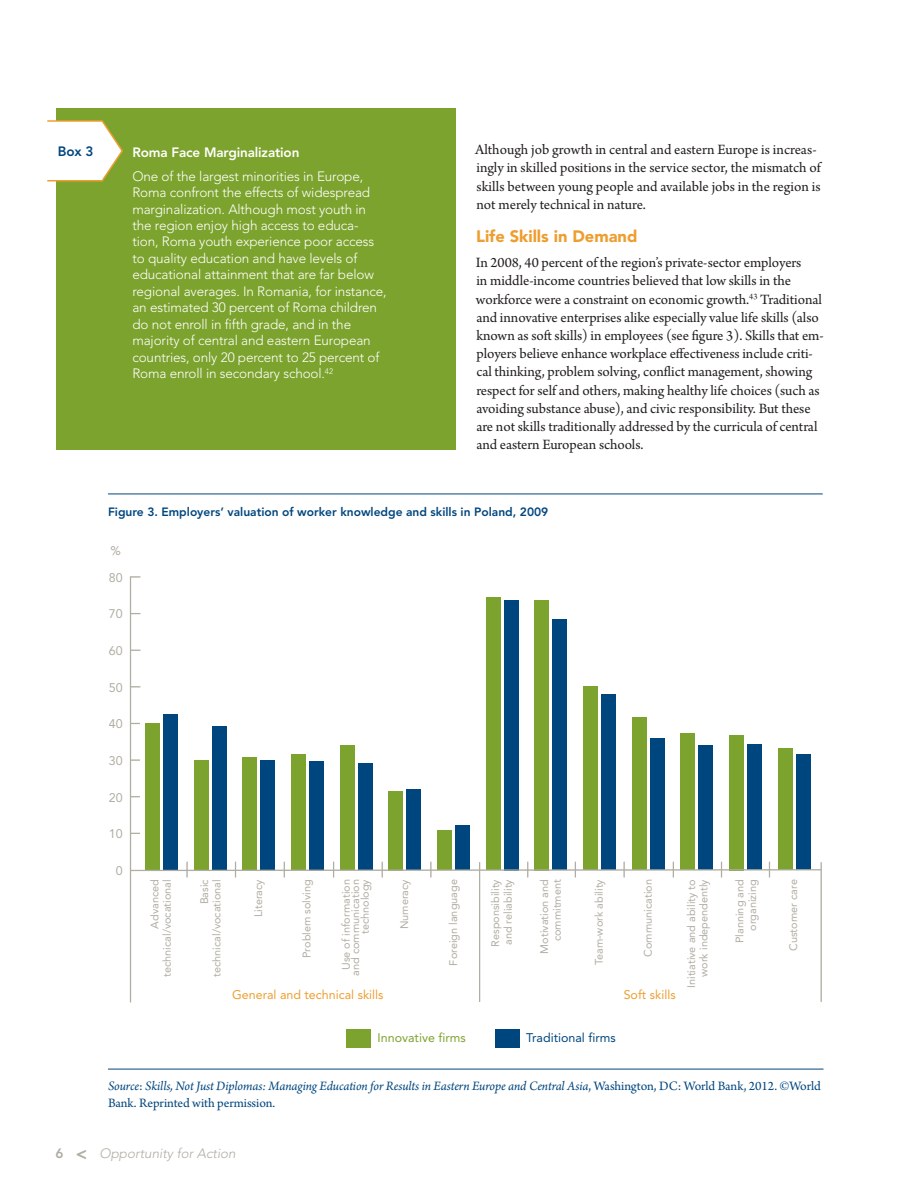
<style>
.page{position:relative;width:918px;height:1188px;background:#fff}
.page>*{position:absolute;margin:0;border:0;box-sizing:border-box;transform-origin:0 0}
.t1{font:900 16.5px "Avenir";color:#ee9e30}
.t2{font:15px/18.3px "Arno Pro";letter-spacing:-.005em;color:#231f20}
.t3{font:300 13.5px/16.5px "Avenir";letter-spacing:-.01em;color:#fff}
.t4{font:italic 13.5px/17.4px "Arno Pro";letter-spacing:-.01em;color:#00467e}
.t5{font:800 13.5px "Avenir";letter-spacing:-.01em;color:#fff}
.t6{font:italic 300 13.5px "Avenir";color:#b0ada2}
.t7{font:800 13.5px "Avenir";color:#00467e}
.t8{font:12.45px "Avenir";color:#ee9e30}
.t9{font:12.45px "Avenir";color:#b0ada2}
.t10{font:12.45px "Avenir";color:#00467e}
.t11{font:12.45px "Avenir";color:#7ca32d}
.t12{font:800 12px "Avenir";color:#00467e}
.t13{font:10.95px/12.5px "Avenir";color:#b0ada2;text-align:right}
.s1{font-style:normal}
.s2{font-weight:800;font-style:normal}
.s3{font-weight:800;font-style:normal;font-size:18px}
</style>
<div class="page">
<div style="left:347px;top:1029px;width:24px;height:19px;background:#7ca32d"></div>
<hr style="left:130px;top:576px;width:1px;height:426px;background:#b0ada2">
<svg style="left:131px;top:759px;width:9px;height:2px"></svg>
<svg style="left:131px;top:576px;width:9px;height:2px"></svg>
<div style="left:164px;top:714px;width:14px;height:156px;background:#00467e"></div>
<div style="left:145px;top:723px;width:14px;height:147px;background:#7ca32d"></div>
<div style="left:212px;top:726px;width:14px;height:144px;background:#00467e"></div>
<div style="left:194px;top:760px;width:14px;height:110px;background:#7ca32d"></div>
<div style="left:261px;top:760px;width:14px;height:110px;background:#00467e"></div>
<div style="left:243px;top:758px;width:14px;height:112px;background:#7ca32d"></div>
<div style="left:310px;top:761px;width:14px;height:109px;background:#00467e"></div>
<div style="left:291px;top:754px;width:14px;height:116px;background:#7ca32d"></div>
<div style="left:358px;top:763px;width:14px;height:107px;background:#00467e"></div>
<div style="left:340px;top:746px;width:14px;height:124px;background:#7ca32d"></div>
<div style="left:407px;top:789px;width:14px;height:81px;background:#00467e"></div>
<div style="left:389px;top:791px;width:14px;height:79px;background:#7ca32d"></div>
<div style="left:456px;top:825px;width:14px;height:45px;background:#00467e"></div>
<div style="left:437px;top:831px;width:14px;height:39px;background:#7ca32d"></div>
<div style="left:504px;top:600px;width:14px;height:270px;background:#00467e"></div>
<div style="left:486px;top:597px;width:14px;height:273px;background:#7ca32d"></div>
<div style="left:553px;top:619px;width:14px;height:251px;background:#00467e"></div>
<div style="left:535px;top:600px;width:14px;height:270px;background:#7ca32d"></div>
<div style="left:602px;top:695px;width:14px;height:175px;background:#00467e"></div>
<div style="left:583px;top:687px;width:14px;height:183px;background:#7ca32d"></div>
<div style="left:650px;top:738px;width:14px;height:132px;background:#00467e"></div>
<div style="left:632px;top:718px;width:14px;height:152px;background:#7ca32d"></div>
<div style="left:699px;top:746px;width:14px;height:124px;background:#00467e"></div>
<div style="left:681px;top:734px;width:14px;height:136px;background:#7ca32d"></div>
<div style="left:748px;top:745px;width:14px;height:125px;background:#00467e"></div>
<div style="left:729px;top:735px;width:14px;height:135px;background:#7ca32d"></div>
<div style="left:796px;top:754px;width:14px;height:116px;background:#00467e"></div>
<div style="left:778px;top:748px;width:14px;height:122px;background:#7ca32d"></div>
<hr style="left:479px;top:862px;width:1px;height:140px;background:#b0ada2">
<div style="left:496px;top:1029px;width:24px;height:19px;background:#00467e"></div>
<hr style="left:821px;top:862px;width:1px;height:140px;background:#b0ada2">
<svg style="left:129px;top:862px;width:693px;height:15px"></svg>
<hr style="left:108px;top:1069px;width:716px;height:1px;background:#00467e">
<div style="left:56px;top:108px;width:400px;height:341px;background:#7ca32d"></div>
<svg style="left:47px;top:120px;width:76px;height:62px"></svg>
<hr style="left:108px;top:494px;width:715px;height:1px;background:#00467e">
<p class="t7" style="left:58px;top:143px;width:37px">Box 3</p>
<p class="t5" style="left:132px;top:145px;width:169px">Roma Face Marginalization</p>
<p class="t3" style="left:132px;top:168px;width:256px">One of the largest minorities in Europe, Roma confront the effects of widespread marginalization. Although most youth in the region enjoy high access to educa&shy;tion, Roma youth experience poor access to quality education and have levels of educational attainment that are far below regional averages. In Romania, for instance, an estimated 30 percent of Roma children do not enroll in fifth grade, and in the majority of central and eastern European countries, only 20 percent to 25 percent of Roma enroll in secondary school.<sup>42</sup></p>
<p class="t2" style="left:475px;top:141px;width:347px">Although job growth in central and eastern Europe is increas&shy;ingly in skilled positions in the service sector, the mismatch of skills between young people and available jobs in the region is not merely technical in nature.</p>
<p class="t1" style="left:476px;top:226px;width:163px">Life Skills in Demand</p>
<p class="t2" style="left:476px;top:254px;width:349px">In 2008, 40 percent of the region’s private-sector employers<br>in middle-income countries believed that low skills in the workforce were a constraint on economic growth.<sup>43</sup> Traditional and innovative enterprises alike especially value life skills (also known as soft skills) in employees (see figure 3). Skills that em&shy;ployers believe enhance workplace effectiveness include criti&shy;cal thinking, problem solving, conflict management, showing respect for self and others, making healthy life choices (such as avoiding substance abuse), and civic responsibility. But these are not skills traditionally addressed by the curricula of central and eastern European schools.</p>
<p class="t12" style="left:108px;top:504px;width:442px">Figure 3. Employers’ valuation of worker knowledge and skills in Poland, 2009</p>
<p class="t9" style="left:110px;top:543px;width:12px">%</p>
<p class="t9" style="left:109px;top:570px;width:15px">80</p>
<p class="t9" style="left:109px;top:607px;width:15px">70</p>
<p class="t9" style="left:109px;top:643px;width:15px">60</p>
<p class="t9" style="left:109px;top:680px;width:15px">50</p>
<p class="t9" style="left:109px;top:717px;width:15px">40</p>
<p class="t9" style="left:109px;top:753px;width:15px">30</p>
<p class="t9" style="left:109px;top:790px;width:15px">20</p>
<p class="t9" style="left:109px;top:827px;width:15px">10</p>
<p class="t9" style="left:116px;top:863px;width:8px">0</p>
<p class="t13" style="left:148px;top:977px;width:99px;rotate:-90deg">Advanced technical/vocational</p>
<p class="t13" style="left:198px;top:977px;width:99px;rotate:-90deg">Basic technical/vocational</p>
<p class="t13" style="left:342px;top:976px;width:98px;line-height:9.3px;rotate:-90deg">Use of information and communication technology</p>
<p class="t13" style="left:252px;top:917px;width:40px;rotate:-90deg">Literacy</p>
<p class="t13" style="left:300px;top:958px;width:80px;rotate:-90deg">Problem solving</p>
<p class="t13" style="left:398px;top:929px;width:51px;rotate:-90deg">Numeracy</p>
<p class="t13" style="left:447px;top:966px;width:88px;rotate:-90deg">Foreign language</p>
<p class="t13" style="left:489px;top:947px;width:69px;text-align:left;rotate:-90deg">Responsibility and reliability</p>
<p class="t13" style="left:538px;top:954px;width:76px;rotate:-90deg">Motivation and commitment</p>
<p class="t13" style="left:685px;top:988px;width:110px;rotate:-90deg">Initiative and ability to work independently</p>
<p class="t13" style="left:593px;top:965px;width:87px;rotate:-90deg">Team-work ability</p>
<p class="t13" style="left:642px;top:957px;width:79px;rotate:-90deg">Communication</p>
<p class="t13" style="left:734px;top:943px;width:65px;rotate:-90deg">Planning and organizing</p>
<p class="t13" style="left:787px;top:951px;width:73px;rotate:-90deg">Customer care</p>
<p class="t8" style="left:232px;top:988px;width:153px">General and technical skills</p>
<p class="t8" style="left:624px;top:988px;width:54px">Soft skills</p>
<p class="t11" style="left:378px;top:1031px;width:90px">Innovative firms</p>
<p class="t10" style="left:526px;top:1031px;width:91px">Traditional firms</p>
<p class="t4" style="left:108px;top:1078px;width:714px">Source<span class="s1">:</span> Skills, Not Just Diplomas: Managing Education for Results in Eastern Europe and Central Asia<span class="s1">, Washington, DC: World Bank, 2012. ©World<br>Bank. Reprinted with permission.</span></p>
<p class="t6" style="left:56px;top:1146px;width:182px"><span class="s2">6</span> <span class="s3">&lt;</span> Opportunity for Action</p>
</div>
